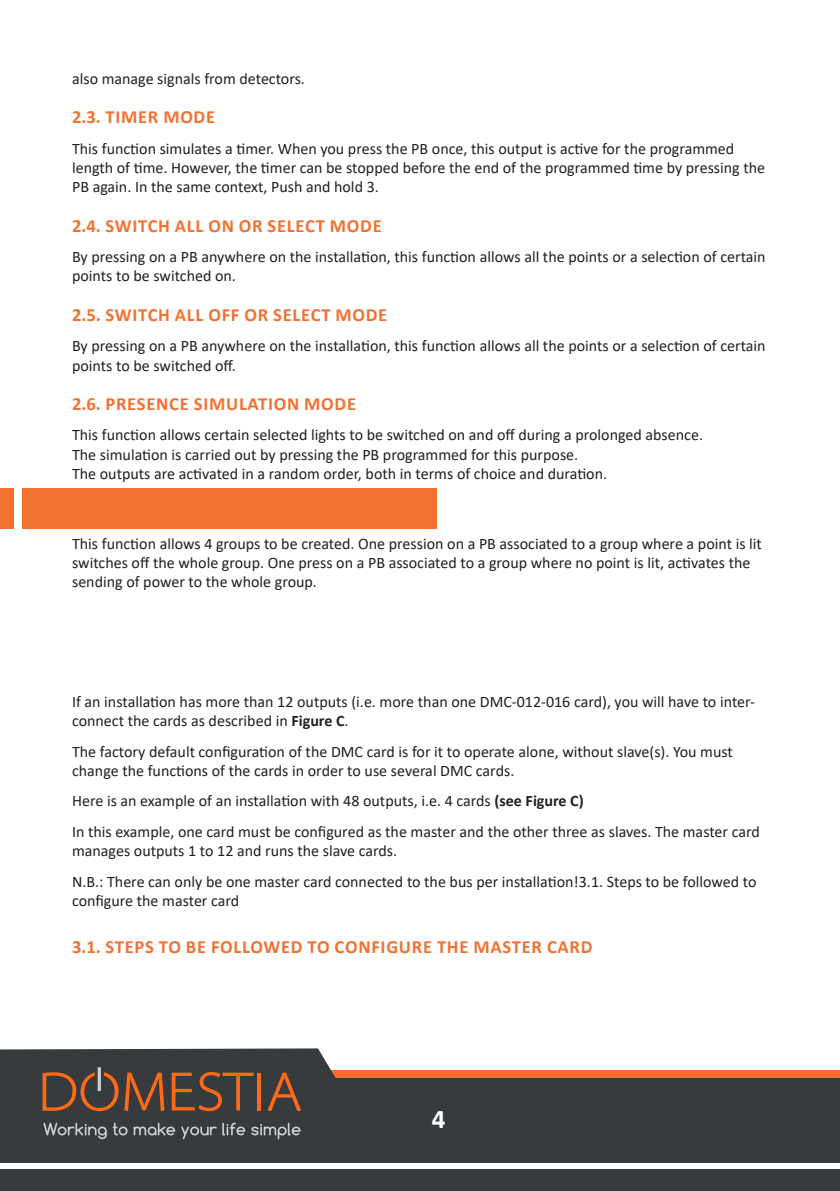
<style>
.page{position:relative;width:840px;height:1191px;background:#fff}
.page>*{position:absolute;margin:0;border:0;box-sizing:border-box;transform-origin:0 0}
.t1{font:700 27px "Calibri";color:#fff}
.Titre2{font:700 18.6px "Calibri";letter-spacing:.04em;color:#f37130}
.Paragraphe_titre2{font:700 18.6px "Calibri";letter-spacing:.04em;color:#f37130}
.Paragraphe_titre2-2{font:16px/19.2px "Calibri";color:#231f20}
.s1{font-weight:700}
</style>
<div class="page">
<div style="left:0;top:1078px;width:839px;height:113px;background:#373b3d"></div>
<div style="left:0;top:1070px;width:839px;height:8px;background:#f37130"></div>
<svg style="left:0;top:1048px;width:445px;height:121px"></svg>
<div style="left:0;top:1162px;width:839px;height:6px;background:#fff"></div>
<svg style="left:124px;top:1072px;width:40px;height:39px"></svg>
<svg style="left:172px;top:1072px;width:81px;height:39px"></svg>
<hr style="left:257px;top:1072px;width:4px;height:38px;background:#ff6a17">
<svg style="left:267px;top:1072px;width:34px;height:39px"></svg>
<svg style="left:43px;top:1066px;width:75px;height:45px"></svg>
<svg style="left:43px;top:1122px;width:64px;height:17px"></svg>
<svg style="left:113px;top:1122px;width:14px;height:13px"></svg>
<svg style="left:134px;top:1122px;width:41px;height:13px"></svg>
<svg style="left:181px;top:1126px;width:35px;height:13px"></svg>
<svg style="left:222px;top:1122px;width:23px;height:13px"></svg>
<svg style="left:251px;top:1122px;width:49px;height:17px"></svg>
<div style="left:23px;top:488px;width:414px;height:40px;background:#f37130"></div>
<div style="left:0;top:488px;width:14px;height:40px;background:#f37130"></div>
<p class="Paragraphe_titre2-2" style="left:72px;top:69px;width:234px">also manage signals from detectors.</p>
<p class="Titre2" style="left:72px;top:104px;width:144px">2.3. TIMER MODE</p>
<p class="Paragraphe_titre2-2" style="left:72px;top:139px;width:694px">This function simulates a timer. When you press the PB once, this output is active for the programmed length of time. However, the timer can be stopped before the end of the programmed time by pressing the<br>PB again. In the same context, Push and hold 3.</p>
<p class="Titre2" style="left:72px;top:212px;width:311px">2.4. SWITCH ALL ON OR SELECT MODE</p>
<p class="Paragraphe_titre2-2" style="left:72px;top:247px;width:694px">By pressing on a PB anywhere on the installation, this function allows all the points or a selection of certain points to be switched on.</p>
<p class="Titre2" style="left:72px;top:301px;width:316px">2.5. SWITCH ALL OFF OR SELECT MODE</p>
<p class="Paragraphe_titre2-2" style="left:72px;top:336px;width:694px">By pressing on a PB anywhere on the installation, this function allows all the points or a selection of certain points to be switched off.</p>
<p class="Titre2" style="left:72px;top:390px;width:285px">2.6. PRESENCE SIMULATION MODE</p>
<p class="Paragraphe_titre2-2" style="left:72px;top:425px;width:632px">This function allows certain selected lights to be switched on and off during a prolonged absence.<br>The simulation is carried out by pressing the PB programmed for this purpose.<br>The outputs are activated in a random order, both in terms of choice and duration.</p>
<p class="Paragraphe_titre2-2" style="left:72px;top:533px;width:691px">This function allows 4 groups to be created. One pression on a PB associated to a group where a point is lit switches off the whole group. One press on a PB associated to a group where no point is lit, activates the sending of power to the whole group.</p>
<p class="Paragraphe_titre2-2" style="left:72px;top:691px;width:684px">If an installation has more than 12 outputs (i.e. more than one DMC-012-016 card), you will have to inter&shy;connect the cards as described in <span class="s1">Figure C</span>.</p>
<p class="Paragraphe_titre2-2" style="left:72px;top:741px;width:662px">The factory default configuration of the DMC card is for it to operate alone, without slave(s). You must change the functions of the cards in order to use several DMC cards.</p>
<p class="Paragraphe_titre2-2" style="left:72px;top:791px;width:513px">Here is an example of an installation with 48 outputs, i.e. 4 cards <span class="s1">(see Figure C)</span></p>
<p class="Paragraphe_titre2-2" style="left:72px;top:821px;width:689px">In this example, one card must be configured as the master and the other three as slaves. The master card manages outputs 1 to 12 and runs the slave cards.</p>
<p class="Paragraphe_titre2-2" style="left:72px;top:871px;width:685px">N.B.: There can only be one master card connected to the bus per installation!3.1. Steps to be followed to configure the master card</p>
<p class="Paragraphe_titre2" style="left:72px;top:934px;width:521px">3.1. STEPS TO BE FOLLOWED TO CONFIGURE THE MASTER CARD</p>
<h1 class="t1" style="left:431px;top:1099px;width:15px">4</h1>
</div>
